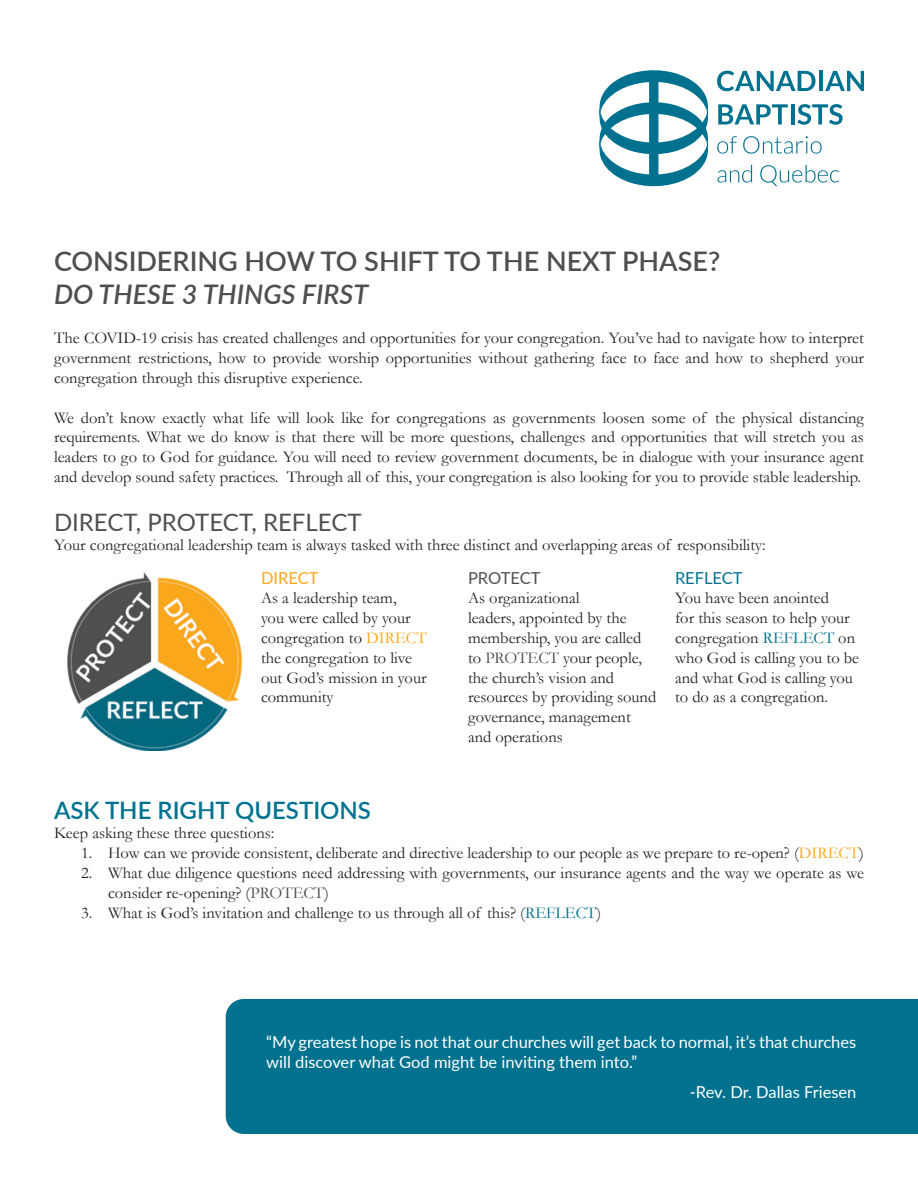
<style>
.page{position:relative;width:918px;height:1188px;background:#fff}
.page>*{position:absolute;margin:0;border:0;box-sizing:border-box;transform-origin:0 0}
.t1{font:600 27px/32.4px "Lato";color:#4f4f51}
.t2{font:24px "Lato";color:#4f4f51}
.t3{font:600 24px "Lato";color:#007290}
.t4{font:16.5px/19.8px "Garamond";color:#231f20}
.t5{font:16.5px/19.8px "Lato";color:#fff}
.t6{font:16.5px "Lato";letter-spacing:-.005em;color:#4f4f51}
.t7{font:16.5px "Lato";color:#007290}
.t8{font:16.5px "Lato";color:#faa81a}
.s1{font-style:italic}
.s2{color:#faa81a}
.s3{color:#4f4f51}
.s4{color:#007290}
</style>
<div class="page">
<div style="left:226px;top:999px;width:692px;height:135px;background:#007290"></div>
<img style="left:67px;top:572px;width:176px;height:179px">
<svg style="left:599px;top:70px;width:109px;height:117px"></svg>
<div style="left:649px;top:76px;width:9px;height:104px;background:#007290"></div>
<svg style="left:717px;top:71px;width:99px;height:20px"></svg>
<hr style="left:819px;top:71px;width:4px;height:20px;background:#007290">
<svg style="left:825px;top:71px;width:39px;height:20px"></svg>
<svg style="left:718px;top:104px;width:70px;height:20px"></svg>
<hr style="left:791px;top:104px;width:3px;height:20px;background:#007290">
<svg style="left:797px;top:104px;width:46px;height:21px"></svg>
<svg style="left:717px;top:136px;width:20px;height:18px"></svg>
<svg style="left:743px;top:136px;width:79px;height:18px"></svg>
<svg style="left:717px;top:165px;width:35px;height:18px"></svg>
<svg style="left:760px;top:165px;width:79px;height:21px"></svg>
<p class="t1" style="left:54px;top:244px;width:668px">CONSIDERING HOW TO SHIFT TO THE NEXT PHASE?<br><span class="s1">DO THESE 3 THINGS FIRST</span></p>
<p class="t4" style="left:54px;top:328px;width:812px;text-align:justify">The COVID-19 crisis has created challenges and opportunities for your congregation. You’ve had to navigate how to interpret government restrictions, how to provide worship opportunities without gathering face to face and how to shepherd your congregation through this disruptive experience.</p>
<p class="t4" style="left:54px;top:407px;width:812px;text-align:justify">We don’t know exactly what life will look like for congregations as governments loosen some of the physical distancing requirements. What we do know is that there will be more questions, challenges and opportunities that will stretch you as leaders to go to God for guidance. You will need to review government documents, be in dialogue with your insurance agent and develop sound safety practices. Through all of this, your congregation is also looking for you to provide stable leadership.</p>
<p class="t2" style="left:54px;top:505px;width:309px">DIRECT, PROTECT, REFLECT</p>
<p class="t4" style="left:54px;top:535px;width:713px">Your congregational leadership team is always tasked with three distinct and overlapping areas of responsibility:</p>
<p class="t8" style="left:261px;top:566px;width:59px">DIRECT</p>
<p class="t4" style="left:261px;top:588px;width:167px">As a leadership team,<br>you were called by your congregation to <span class="s2">DIRECT </span>the congregation to live out God’s mission in your community</p>
<p class="t6" style="left:468px;top:566px;width:74px">PROTECT</p>
<p class="t4" style="left:468px;top:588px;width:190px">As organizational<br>leaders, appointed by the membership, you are called to <span class="s3">PROTECT</span> your people, the church’s vision and resources by providing sound governance, management and operations</p>
<p class="t7" style="left:675px;top:566px;width:69px">REFLECT</p>
<p class="t4" style="left:675px;top:588px;width:186px">You have been anointed<br>for this season to help your congregation <span class="s4">REFLECT</span> on who God is calling you to be and what God is calling you to do as a congregation.</p>
<p class="t3" style="left:54px;top:792px;width:319px">ASK THE RIGHT QUESTIONS</p>
<p class="t4" style="left:54px;top:823px;width:222px">Keep asking these three questions:</p>
<p class="t4" style="left:81px;top:843px;width:785px">1. How can we provide consistent, deliberate and directive leadership to our people as we prepare to re-open? (<span class="s2">DIRECT</span>)</p>
<p class="t4" style="left:108px;top:863px;width:758px;text-indent:-27px">2. What due diligence questions need addressing with governments, our insurance agents and the way we operate as we consider re-opening? (<span class="s3">PROTECT</span>)</p>
<p class="t4" style="left:81px;top:902px;width:522px">3. What is God’s invitation and challenge to us through all of this? (<span class="s4">REFLECT</span>)</p>
<p class="t5" style="left:266px;top:1031px;width:592px">“My greatest hope is not that our churches will get back to normal, it’s that churches will discover what God might be inviting them into.”</p>
<p class="t5" style="left:690px;top:1082px;width:168px">-Rev. Dr. Dallas Friesen</p>
</div>
